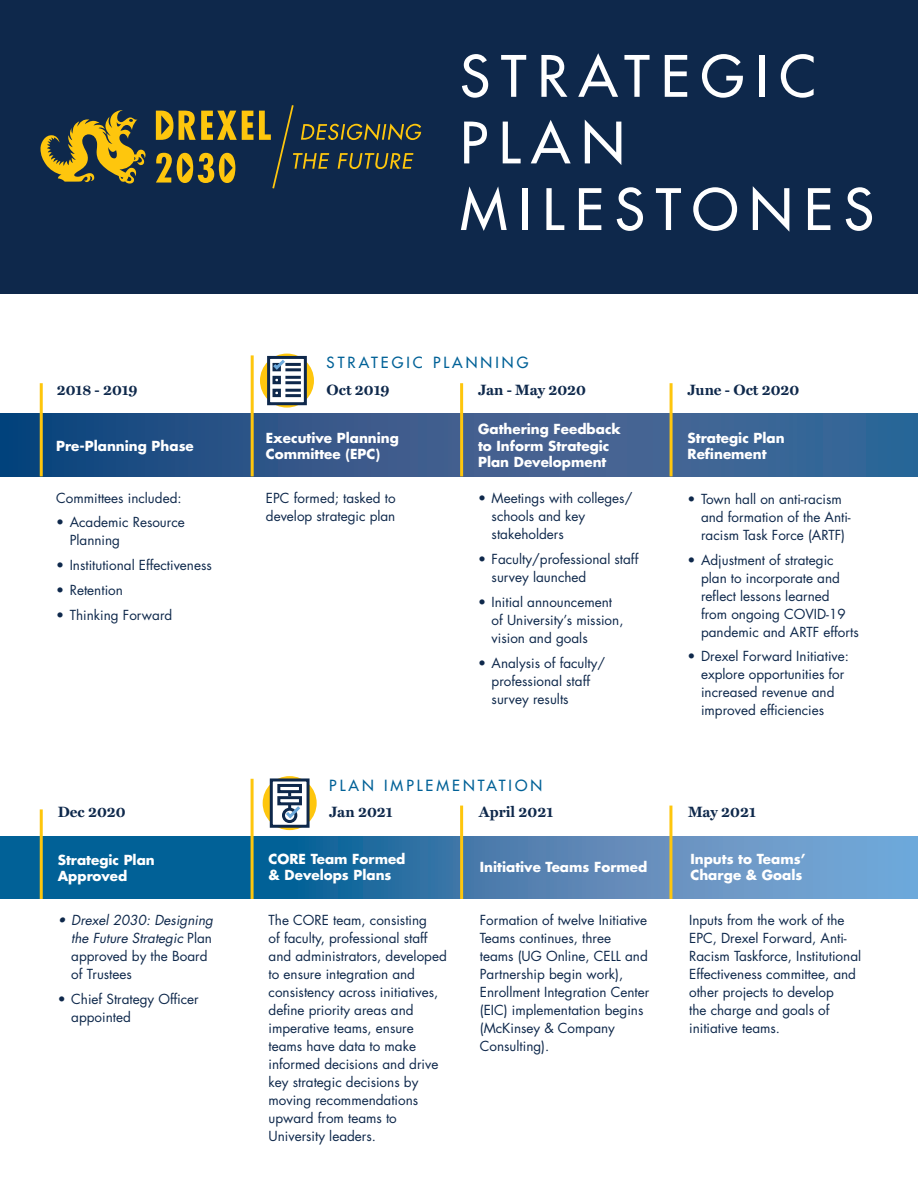
<style>
.page{position:relative;width:918px;height:1188px;background:#fff}
.page>*{position:absolute;margin:0;border:0;box-sizing:border-box;transform-origin:0 0}
.t1{font:500 55.5px/66.6px "Futura Std";letter-spacing:.2em;color:#fff}
.t2{font:700 15px "Miller Text";color:#0e284b}
.t3{font:500 15px "Futura Std";letter-spacing:.2em;color:#016197}
.t4{font:13.5px/18px "Futura Std";color:#0e284b}
.t5{font:700 13.5px/16.2px "Futura Std";color:#fff}
.t6{font:italic 13.5px/18px "Futura Std";color:#0e284b}
.s1{font-style:normal}
</style>
<div class="page">
<div style="left:0;top:0;width:918px;height:294px;background:#0e284b"></div>
<svg style="left:40px;top:110px;width:106px;height:74px"></svg>
<svg style="left:156px;top:105px;width:265px;height:83px"></svg>
<svg style="left:0;top:414px;width:918px;height:62px;background:#325b8c"></svg>
<hr style="left:40px;top:383px;width:3px;height:93px;background:#fec60d">
<hr style="left:460px;top:383px;width:3px;height:93px;background:#fec60d">
<hr style="left:670px;top:383px;width:3px;height:93px;background:#fec60d">
<hr style="left:251px;top:355px;width:3px;height:121px;background:#fec60d">
<svg style="left:260px;top:354px;width:54px;height:54px"></svg>
<svg style="left:267px;top:356px;width:40px;height:49px"></svg>
<hr style="left:285px;top:363px;width:16px;height:3px;background:#0e284b">
<hr style="left:285px;top:368px;width:16px;height:3px;background:#0e284b">
<hr style="left:285px;top:376px;width:16px;height:3px;background:#0e284b">
<hr style="left:285px;top:381px;width:16px;height:3px;background:#0e284b">
<svg style="left:273px;top:376px;width:8px;height:8px"></svg>
<hr style="left:285px;top:389px;width:16px;height:3px;background:#0e284b">
<hr style="left:285px;top:394px;width:16px;height:3px;background:#0e284b">
<svg style="left:273px;top:389px;width:8px;height:8px"></svg>
<svg style="left:270px;top:356px;width:18px;height:16px"></svg>
<svg style="left:0;top:836px;width:918px;height:63px;background:#387bad"></svg>
<hr style="left:251px;top:779px;width:3px;height:120px;background:#fec60d">
<hr style="left:460px;top:806px;width:3px;height:93px;background:#fec60d">
<hr style="left:669px;top:806px;width:3px;height:93px;background:#fec60d">
<svg style="left:263px;top:776px;width:54px;height:54px"></svg>
<div style="left:270px;top:778px;width:40px;height:50px;background:#fff;border:3px solid #0e284b"></div>
<svg style="left:277px;top:784px;width:25px;height:9px"></svg>
<svg style="left:277px;top:796px;width:25px;height:9px"></svg>
<div style="left:282px;top:808px;width:15px;height:15px;border:3px solid #0e284b;border-radius:50%"></div>
<svg style="left:283px;top:803px;width:19px;height:18px"></svg>
<hr style="left:40px;top:809px;width:3px;height:90px;background:#fec60d">
<p class="t1" style="left:460px;top:43px;width:415px">STRATEGIC<br>PLAN<br>MILESTONES</p>
<p class="t3" style="left:327px;top:353px;width:203px">STRATEGIC PLANNING</p>
<p class="t2" style="left:57px;top:378px;width:82px">2018 - 2019</p>
<p class="t2" style="left:327px;top:378px;width:65px">Oct 2019</p>
<p class="t2" style="left:478px;top:378px;width:109px">Jan - May 2020</p>
<p class="t2" style="left:688px;top:378px;width:113px">June - Oct 2020</p>
<p class="t5" style="left:266px;top:429px;width:135px">Executive Planning<br>Committee (EPC)</p>
<p class="t5" style="left:478px;top:421px;width:144px">Gathering Feedback to Inform Strategic<br>Plan Development</p>
<p class="t4" style="left:492px;top:490px;width:142px;text-indent:-14px">• Meetings with colleges/ schools and key stakeholders</p>
<p class="t4" style="left:492px;top:550px;width:148px;text-indent:-14px">• Faculty/professional staff survey launched</p>
<p class="t4" style="left:492px;top:593px;width:133px;text-indent:-14px">• Initial announcement of University’s mission, vision and goals</p>
<p class="t4" style="left:492px;top:654px;width:115px;text-indent:-14px">• Analysis of faculty/ professional staff survey results</p>
<p class="t5" style="left:688px;top:429px;width:99px">Strategic Plan<br>Refinement</p>
<p class="t4" style="left:701px;top:490px;width:151px;text-indent:-14px">• Town hall on anti-racism and formation of the Anti&shy;racism Task Force (ARTF)</p>
<p class="t4" style="left:701px;top:551px;width:159px;text-indent:-14px">• Adjustment of strategic plan to incorporate and reflect lessons learned from ongoing COVID-19 pandemic and ARTF efforts</p>
<p class="t4" style="left:701px;top:648px;width:149px;text-indent:-14px">• Drexel Forward Initiative: explore opportunities for increased revenue and improved efficiencies</p>
<p class="t5" style="left:56px;top:437px;width:139px">Pre-Planning Phase</p>
<p class="t4" style="left:266px;top:489px;width:131px">EPC formed; tasked to develop strategic plan</p>
<p class="t4" style="left:56px;top:489px;width:127px">Committees included:</p>
<p class="t4" style="left:70px;top:514px;width:117px;text-indent:-14px">• Academic Resource<br>Planning</p>
<p class="t4" style="left:56px;top:556px;width:157px">• Institutional Effectiveness</p>
<p class="t4" style="left:56px;top:581px;width:68px">• Retention</p>
<p class="t4" style="left:56px;top:606px;width:118px">• Thinking Forward</p>
<p class="t2" style="left:58px;top:800px;width:69px">Dec 2020</p>
<p class="t5" style="left:58px;top:852px;width:99px">Strategic Plan<br>Approved</p>
<p class="t6" style="left:71px;top:911px;width:143px;text-indent:-14px">• Drexel 2030: Designing the Future Strategic <span class="s1">Plan approved by the Board of Trustees</span></p>
<p class="t4" style="left:71px;top:990px;width:129px;text-indent:-14px">• Chief Strategy Officer appointed</p>
<p class="t3" style="left:329px;top:776px;width:214px">PLAN IMPLEMENTATION</p>
<p class="t2" style="left:329px;top:800px;width:65px">Jan 2021</p>
<p class="t5" style="left:269px;top:850px;width:138px">CORE Team Formed &amp; Develops Plans</p>
<p class="t2" style="left:479px;top:800px;width:76px">April 2021</p>
<p class="t5" style="left:480px;top:859px;width:169px">Initiative Teams Formed</p>
<p class="t2" style="left:688px;top:800px;width:69px">May 2021</p>
<p class="t5" style="left:690px;top:850px;width:117px">Inputs to Teams’<br>Charge &amp; Goals</p>
<p class="t4" style="left:269px;top:911px;width:180px">The CORE team, consisting<br>of faculty, professional staff and administrators, developed to ensure integration and consistency across initiatives, define priority areas and imperative teams, ensure teams have data to make informed decisions and drive key strategic decisions by moving recommendations upward from teams to<br>University leaders.</p>
<p class="t4" style="left:480px;top:911px;width:171px">Formation of twelve Initiative<br>Teams continues, three<br>teams (UG Online, CELL and<br>Partnership begin work),<br>Enrollment Integration Center (EIC) implementation begins (McKinsey &amp; Company<br>Consulting).</p>
<p class="t4" style="left:689px;top:911px;width:174px">Inputs from the work of the<br>EPC, Drexel Forward, Anti-<br>Racism Taskforce, Institutional<br>Effectiveness committee, and other projects to develop<br>the charge and goals of initiative teams.</p>
</div>
